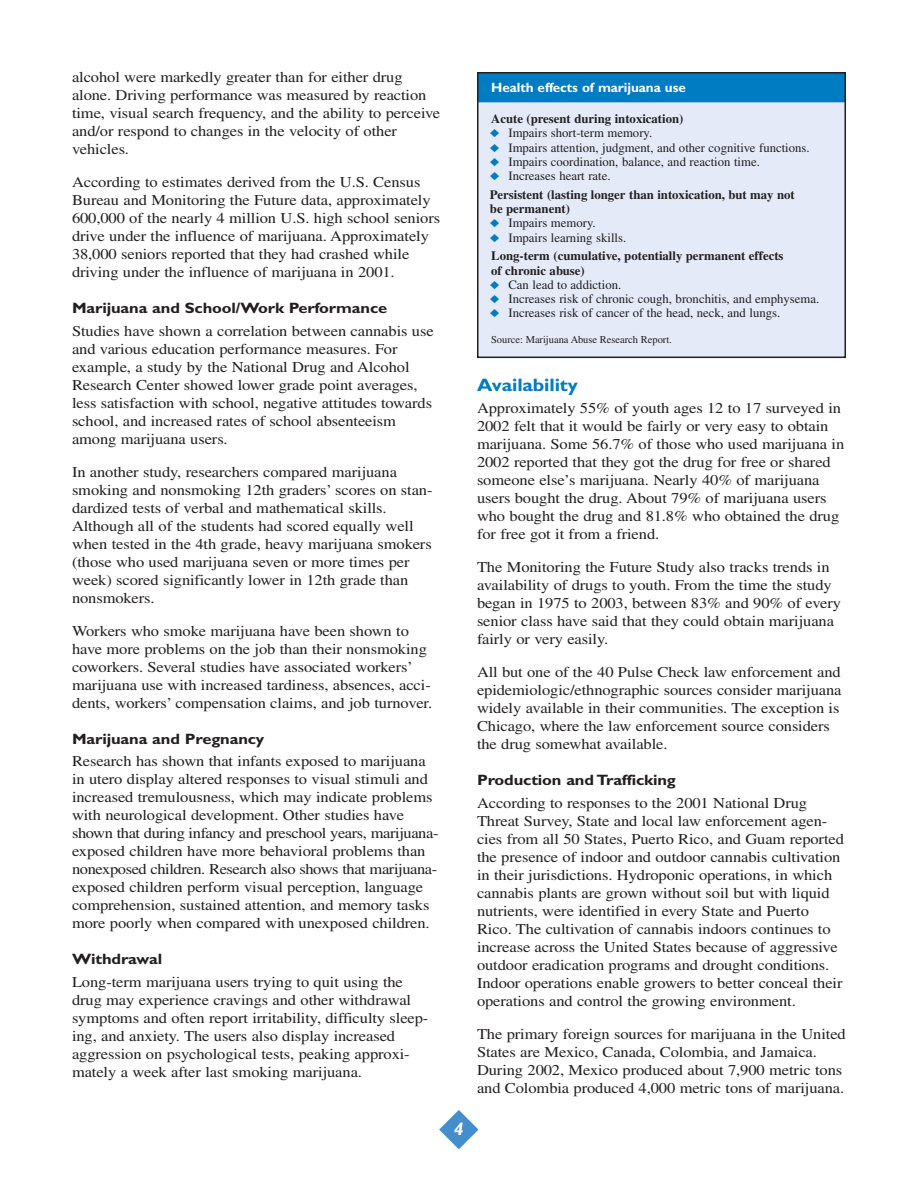
<style>
.page{position:relative;width:918px;height:1188px;background:#fff}
.page>*{position:absolute;margin:0;border:0;box-sizing:border-box;transform-origin:0 0}
.t1{font:700 18px "Gill Sans";letter-spacing:-.01em;color:#007cc2;scale:1.1 1}
.t2{font:italic 700 18px "Gill Sans";color:#fff}
.t3{font:15px/18px "Times";letter-spacing:-.005em;color:#231f20;scale:1.1 1}
.t4{font:700 15px "Gill Sans";letter-spacing:-.01em;color:#231f20;scale:1.1 1}
.t5{font:700 13.5px "Gill Sans";letter-spacing:-.005em;color:#fff}
.t6{font:12.75px "Times";color:#231f20}
.t7{font:700 12.75px/18.8px "Times";color:#231f20}
.t8{font:10.5px "Times";letter-spacing:-.005em;color:#231f20}
.s1{color:#007cc2}
.s2{font-weight:400}
</style>
<div class="page">
<svg style="left:439px;top:1110px;width:39px;height:39px"></svg>
<div style="left:478px;top:73px;width:368px;height:285px;background:#e4eaf7"></div>
<div style="left:479px;top:74px;width:365px;height:27px;background:#007cc2"></div>
<div style="left:478px;top:73px;width:368px;height:29px;border:2px solid #007cc2"></div>
<div style="left:477px;top:72px;width:369px;height:286px;border:2px solid #231f20"></div>
<p class="t3" style="left:72px;top:70px;width:336px">alcohol were markedly greater than for either drug alone. Driving performance was measured by reaction time, visual search frequency, and the ability to perceive and/or respond to changes in the velocity of other vehicles.</p>
<p class="t3" style="left:72px;top:175px;width:336px">According to estimates derived from the U.S. Census Bureau and Monitoring the Future data, approximately 600,000 of the nearly 4 million U.S. high school seniors drive under the influence of marijuana. Approximately 38,000 seniors reported that they had crashed while driving under the influence of marijuana in 2001.</p>
<p class="t4" style="left:72px;top:303px;width:288px">Marijuana and School/Work Performance</p>
<p class="t3" style="left:72px;top:323px;width:330px">Studies have shown a correlation between cannabis use and various education performance measures. For example, a study by the National Drug and Alcohol Research Center showed lower grade point averages, less satisfaction with school, negative attitudes towards school, and increased rates of school absenteeism among marijuana users.</p>
<p class="t3" style="left:72px;top:464px;width:329px">In another study, researchers compared marijuana smoking and nonsmoking 12th graders’ scores on stan&shy;dardized tests of verbal and mathematical skills.<br>Although all of the students had scored equally well when tested in the 4th grade, heavy marijuana smokers (those who used marijuana seven or more times per week) scored significantly lower in 12th grade than nonsmokers.</p>
<p class="t3" style="left:72px;top:623px;width:329px">Workers who smoke marijuana have been shown to have more problems on the job than their nonsmoking coworkers. Several studies have associated workers’ marijuana use with increased tardiness, absences, acci&shy;dents, workers’ compensation claims, and job turnover.</p>
<p class="t4" style="left:72px;top:734px;width:176px">Marijuana and Pregnancy</p>
<p class="t3" style="left:72px;top:754px;width:335px">Research has shown that infants exposed to marijuana in utero display altered responses to visual stimuli and increased tremulousness, which may indicate problems with neurological development. Other studies have shown that during infancy and preschool years, marijuana&shy;exposed children have more behavioral problems than nonexposed children. Research also shows that marijuana&shy;exposed children perform visual perception, language comprehension, sustained attention, and memory tasks more poorly when compared with unexposed children.</p>
<p class="t4" style="left:72px;top:954px;width:84px">Withdrawal</p>
<p class="t3" style="left:72px;top:974px;width:326px">Long-term marijuana users trying to quit using the drug may experience cravings and other withdrawal symptoms and often report irritability, difficulty sleep&shy;ing, and anxiety. The users also display increased aggression on psychological tests, peaking approxi&shy;mately a week after last smoking marijuana.</p>
<p class="t2" style="left:454px;top:1123px;width:11px">4</p>
<p class="t5" style="left:491px;top:83px;width:196px">Health effects of marijuana use</p>
<p class="t7" style="left:491px;top:111px;width:194px">Acute (present during intoxication)</p>
<p class="t6" style="left:490px;top:128px;width:164px"><span class="s1">◆</span> Impairs short-term memory.</p>
<p class="t6" style="left:490px;top:143px;width:321px"><span class="s1">◆</span> Impairs attention, judgment, and other cognitive functions.</p>
<p class="t6" style="left:490px;top:157px;width:271px"><span class="s1">◆</span> Impairs coordination, balance, and reaction time.</p>
<p class="t7" style="left:490px;top:168px;width:306px"><span class="s1">◆</span> <span class="s2">Increases heart rate.<br></span>Persistent (lasting longer than intoxication, but may not</p>
<p class="t7" style="left:490px;top:201px;width:81px">be permanent)</p>
<p class="t6" style="left:490px;top:218px;width:107px"><span class="s1">◆</span> Impairs memory.</p>
<p class="t7" style="left:490px;top:229px;width:295px"><span class="s1">◆</span> <span class="s2">Impairs learning skills.<br></span>Long-term (cumulative, potentially permanent effects</p>
<p class="t7" style="left:491px;top:262px;width:95px">of chronic abuse)</p>
<p class="t6" style="left:490px;top:280px;width:133px"><span class="s1">◆</span> Can lead to addiction.</p>
<p class="t6" style="left:490px;top:294px;width:331px"><span class="s1">◆</span> Increases risk of chronic cough, bronchitis, and emphysema.</p>
<p class="t6" style="left:490px;top:308px;width:292px"><span class="s1">◆</span> Increases risk of cancer of the head, neck, and lungs.</p>
<p class="t8" style="left:491px;top:336px;width:182px">Source: Marijuana Abuse Research Report.</p>
<p class="t1" style="left:477px;top:378px;width:93px">Availability</p>
<p class="t3" style="left:477px;top:401px;width:335px">Approximately 55% of youth ages 12 to 17 surveyed in 2002 felt that it would be fairly or very easy to obtain marijuana. Some 56.7% of those who used marijuana in 2002 reported that they got the drug for free or shared someone else’s marijuana. Nearly 40% of marijuana users bought the drug. About 79% of marijuana users who bought the drug and 81.8% who obtained the drug for free got it from a friend.</p>
<p class="t3" style="left:477px;top:560px;width:333px">The Monitoring the Future Study also tracks trends in availability of drugs to youth. From the time the study began in 1975 to 2003, between 83% and 90% of every senior class have said that they could obtain marijuana fairly or very easily.</p>
<p class="t3" style="left:477px;top:665px;width:333px">All but one of the 40 Pulse Check law enforcement and epidemiologic/ethnographic sources consider marijuana widely available in their communities. The exception is Chicago, where the law enforcement source considers the drug somewhat available.</p>
<p class="t4" style="left:477px;top:775px;width:182px">Production and Trafficking</p>
<p class="t3" style="left:477px;top:795px;width:335px">According to responses to the 2001 National Drug Threat Survey, State and local law enforcement agen&shy;cies from all 50 States, Puerto Rico, and Guam reported the presence of indoor and outdoor cannabis cultivation in their jurisdictions. Hydroponic operations, in which cannabis plants are grown without soil but with liquid nutrients, were identified in every State and Puerto Rico. The cultivation of cannabis indoors continues to increase across the United States because of aggressive outdoor eradication programs and drought conditions.<br>Indoor operations enable growers to better conceal their operations and control the growing environment.</p>
<p class="t3" style="left:477px;top:1026px;width:337px">The primary foreign sources for marijuana in the United States are Mexico, Canada, Colombia, and Jamaica.<br>During 2002, Mexico produced about 7,900 metric tons and Colombia produced 4,000 metric tons of marijuana.</p>
</div>
